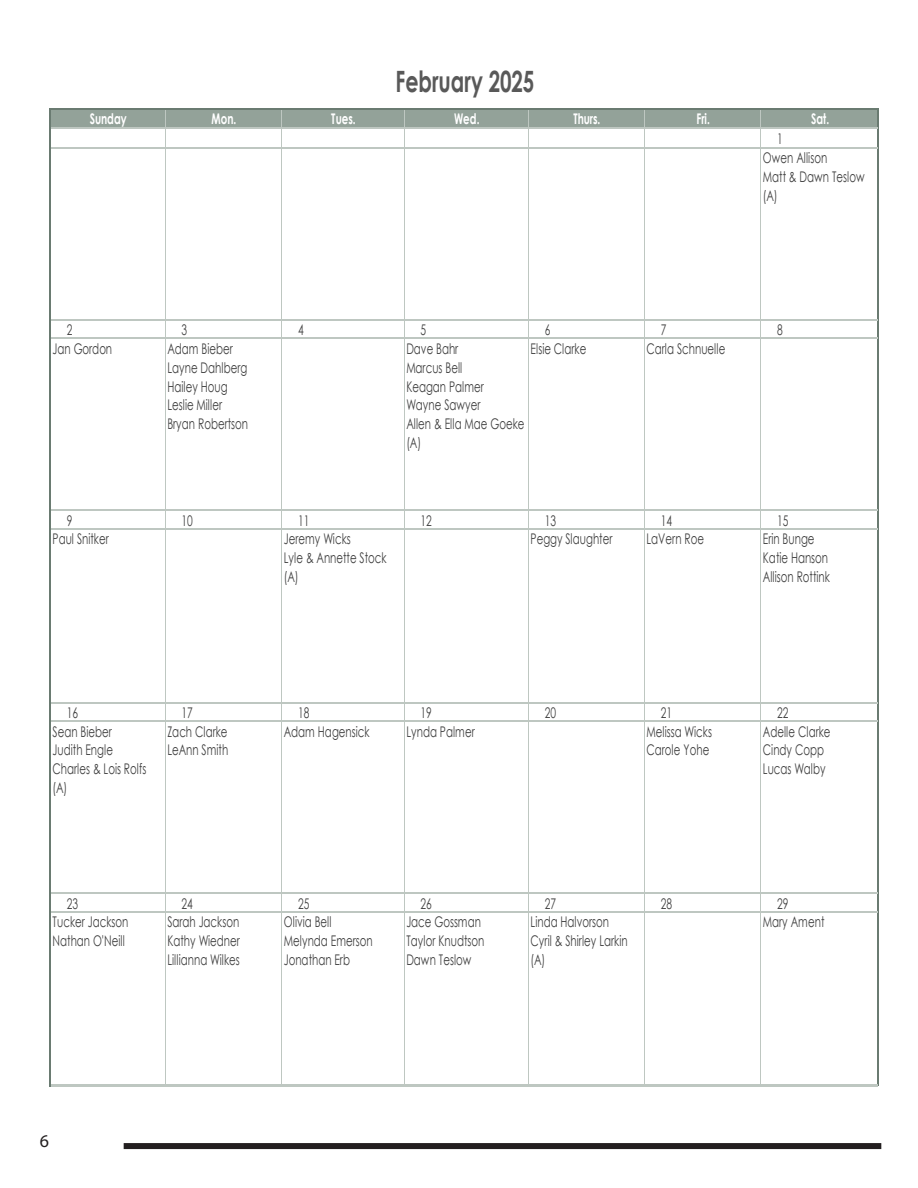
<style>
.page{position:relative;width:918px;height:1188px;background:#fff}
.page>*{position:absolute;margin:0;border:0;box-sizing:border-box;transform-origin:0 0}
.t1{font:700 29.4px "Century Gothic";color:#595959;scale:.7 1}
.t2{font:18px "Myriad Pro";color:#231f20}
.t3{font:14.7px/18.8px "Century Gothic";color:#404040;scale:.7 1}
.t4{font:700 14.7px "Century Gothic";color:#fff;scale:.7 1}
</style>
<div class="page">
<div style="left:124px;top:1143px;width:757px;height:6px;background:#231f20"></div>
<div style="left:50px;top:108px;width:828px;height:20px;background:#93a299"></div>
<hr style="left:50px;top:108px;width:1px;height:978px;background:#6a7b71">
<hr style="left:165px;top:109px;width:1px;height:976px;background:#bec7c1">
<hr style="left:281px;top:109px;width:1px;height:976px;background:#bec7c1">
<hr style="left:404px;top:109px;width:1px;height:976px;background:#bec7c1">
<hr style="left:528px;top:109px;width:1px;height:976px;background:#bec7c1">
<hr style="left:644px;top:109px;width:1px;height:976px;background:#bec7c1">
<hr style="left:760px;top:109px;width:1px;height:976px;background:#bec7c1">
<hr style="left:878px;top:109px;width:1px;height:977px;background:#6a7b71">
<hr style="left:51px;top:108px;width:828px;height:1px;background:#6a7b71">
<hr style="left:51px;top:127px;width:827px;height:2px;background:#bec7c1">
<hr style="left:51px;top:147px;width:827px;height:1px;background:#bec7c1">
<hr style="left:51px;top:319px;width:827px;height:1px;background:#bec7c1">
<hr style="left:51px;top:338px;width:827px;height:1px;background:#bec7c1">
<hr style="left:51px;top:510px;width:827px;height:1px;background:#bec7c1">
<hr style="left:51px;top:528px;width:827px;height:1px;background:#bec7c1">
<hr style="left:51px;top:702px;width:827px;height:1px;background:#bec7c1">
<hr style="left:51px;top:720px;width:827px;height:1px;background:#bec7c1">
<hr style="left:51px;top:892px;width:827px;height:1px;background:#bec7c1">
<hr style="left:51px;top:911px;width:827px;height:1px;background:#bec7c1">
<hr style="left:51px;top:1084px;width:827px;height:1px;background:#bec7c1">
<hr style="left:51px;top:1085px;width:827px;height:1px;background:#bec7c1">
<p class="t1" style="left:396px;top:59px;width:200px">February 2025</p>
<p class="t4" style="left:90px;top:107px;width:54px">Sunday</p>
<p class="t4" style="left:212px;top:107px;width:37px">Mon.</p>
<p class="t4" style="left:331px;top:107px;width:36px">Tues.</p>
<p class="t4" style="left:454px;top:107px;width:38px">Wed.</p>
<p class="t4" style="left:573px;top:107px;width:40px">Thurs.</p>
<p class="t4" style="left:696px;top:107px;width:21px">Fri.</p>
<p class="t4" style="left:811px;top:107px;width:27px">Sat.</p>
<p class="t3" style="left:763px;top:129px;width:147px;text-indent:14px">1<br>Owen Allison<br>Matt &amp; Dawn Teslow (A)</p>
<p class="t3" style="left:67px;top:320px;width:10px">2</p>
<p class="t3" style="left:182px;top:320px;width:10px">3</p>
<p class="t3" style="left:298px;top:320px;width:10px">4</p>
<p class="t3" style="left:421px;top:320px;width:10px">5</p>
<p class="t3" style="left:545px;top:320px;width:10px">6</p>
<p class="t3" style="left:661px;top:320px;width:10px">7</p>
<p class="t3" style="left:777px;top:320px;width:10px">8</p>
<p class="t3" style="left:53px;top:339px;width:87px">Jan Gordon</p>
<p class="t3" style="left:167px;top:339px;width:117px">Adam Bieber<br>Layne Dahlberg<br>Hailey Houg<br>Leslie Miller<br>Bryan Robertson</p>
<p class="t3" style="left:406px;top:339px;width:170px">Dave Bahr<br>Marcus Bell<br>Keagan Palmer<br>Wayne Sawyer<br>Allen &amp; Ella Mae Goeke (A)</p>
<p class="t3" style="left:531px;top:339px;width:81px">Elsie Clarke</p>
<p class="t3" style="left:647px;top:339px;width:114px">Carla Schnuelle</p>
<p class="t3" style="left:67px;top:511px;width:10px">9</p>
<p class="t3" style="left:182px;top:511px;width:18px">10</p>
<p class="t3" style="left:298px;top:511px;width:18px">11</p>
<p class="t3" style="left:421px;top:511px;width:18px">12</p>
<p class="t3" style="left:545px;top:511px;width:18px">13</p>
<p class="t3" style="left:661px;top:511px;width:18px">14</p>
<p class="t3" style="left:777px;top:511px;width:18px">15</p>
<p class="t3" style="left:53px;top:529px;width:82px">Paul Snitker</p>
<p class="t3" style="left:284px;top:529px;width:148px">Jeremy Wicks<br>Lyle &amp; Annette Stock (A)</p>
<p class="t3" style="left:531px;top:529px;width:118px">Peggy Slaughter</p>
<p class="t3" style="left:647px;top:529px;width:84px">LaVern Roe</p>
<p class="t3" style="left:763px;top:529px;width:97px">Erin Bunge<br>Katie Hanson<br>Allison Rottink</p>
<p class="t3" style="left:67px;top:703px;width:18px">16</p>
<p class="t3" style="left:182px;top:703px;width:18px">17</p>
<p class="t3" style="left:298px;top:703px;width:18px">18</p>
<p class="t3" style="left:421px;top:703px;width:18px">19</p>
<p class="t3" style="left:545px;top:703px;width:18px">20</p>
<p class="t3" style="left:661px;top:703px;width:18px">21</p>
<p class="t3" style="left:777px;top:703px;width:18px">22</p>
<p class="t3" style="left:53px;top:722px;width:135px">Sean Bieber<br>Judith Engle<br>Charles &amp; Lois Rolfs (A)</p>
<p class="t3" style="left:167px;top:722px;width:89px">Zach Clarke<br>LeAnn Smith</p>
<p class="t3" style="left:284px;top:722px;width:124px">Adam Hagensick</p>
<p class="t3" style="left:406px;top:722px;width:99px">Lynda Palmer</p>
<p class="t3" style="left:647px;top:722px;width:95px">Melissa Wicks<br>Carole Yohe</p>
<p class="t3" style="left:763px;top:722px;width:98px">Adelle Clarke<br>Cindy Copp<br>Lucas Walby</p>
<p class="t3" style="left:67px;top:894px;width:18px">23</p>
<p class="t3" style="left:182px;top:894px;width:18px">24</p>
<p class="t3" style="left:298px;top:894px;width:18px">25</p>
<p class="t3" style="left:421px;top:894px;width:18px">26</p>
<p class="t3" style="left:545px;top:894px;width:18px">27</p>
<p class="t3" style="left:661px;top:894px;width:18px">28</p>
<p class="t3" style="left:777px;top:894px;width:18px">29</p>
<p class="t3" style="left:53px;top:912px;width:110px">Tucker Jackson<br>Nathan O'Neill</p>
<p class="t3" style="left:167px;top:912px;width:105px;text-align:justify">Sarah Jackson Kathy Wiedner Lillianna Wilkes</p>
<p class="t3" style="left:284px;top:912px;width:129px">Olivia Bell<br>Melynda Emerson<br>Jonathan Erb</p>
<p class="t3" style="left:406px;top:912px;width:113px">Jace Gossman<br>Taylor Knudtson<br>Dawn Teslow</p>
<p class="t3" style="left:531px;top:912px;width:140px">Linda Halvorson<br>Cyril &amp; Shirley Larkin (A)</p>
<p class="t3" style="left:763px;top:912px;width:89px">Mary Ament</p>
<p class="t2" style="left:40px;top:1130px;width:11px">6</p>
</div>
